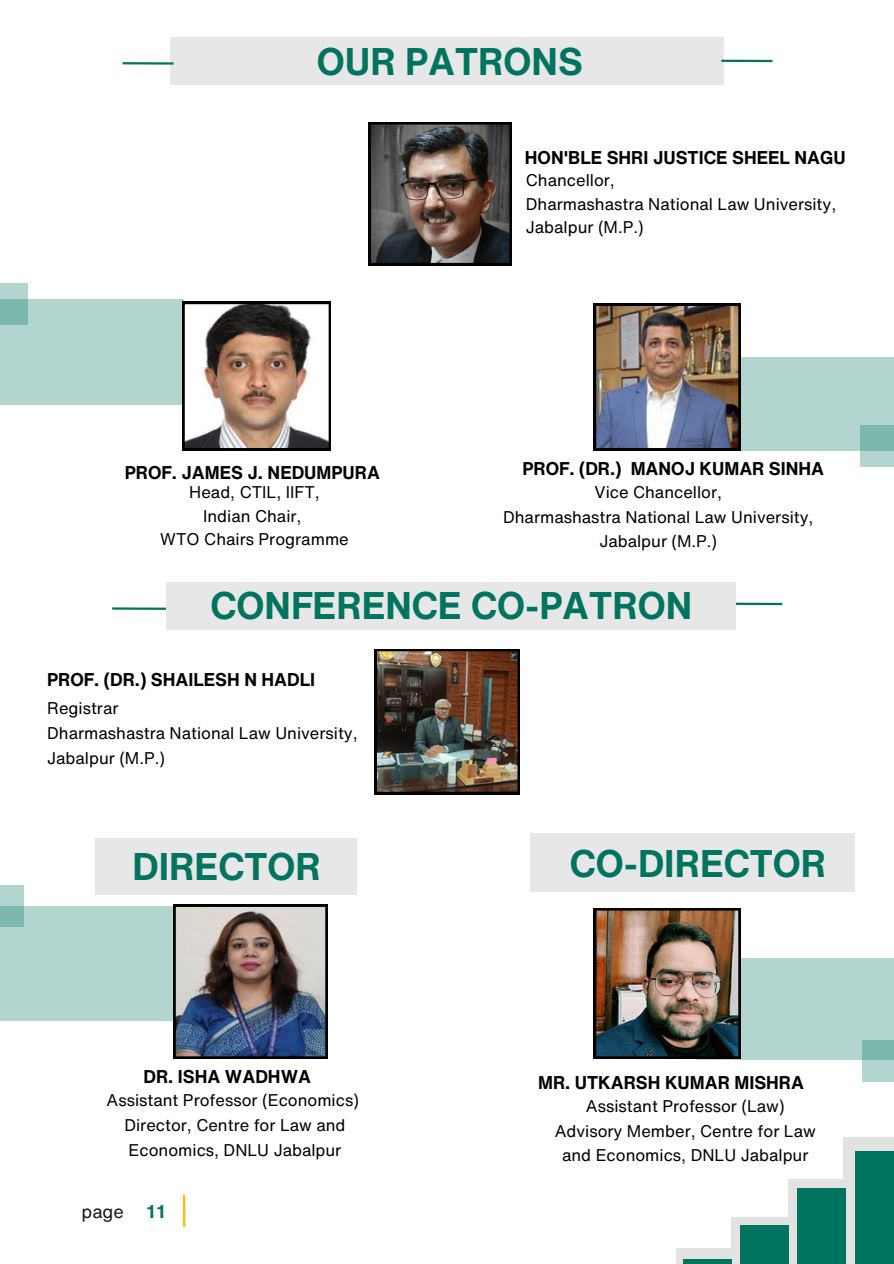
<style>
.page{position:relative;width:894px;height:1264px;background:#fff}
.page>*{position:absolute;margin:0;border:0;box-sizing:border-box;transform-origin:0 0}
.t1{font:700 37.5px "Helvetica Now Text";color:#00745f}
.t2{font:700 18px "Helvetica Now Text";color:#000}
.t3{font:18px "Helvetica Now Text";color:#191717}
.t4{font:700 18px "Helvetica Now Text";color:#00745f}
.t5{font:16.5px/24.8px "Helvetica Now Text";color:#000}
</style>
<div class="page">
<div style="left:0;top:283px;width:27px;height:41px;background:#b3d5cf"></div>
<div style="left:862px;top:1040px;width:31px;height:41px;background:#b3d5cf"></div>
<div style="left:0;top:299px;width:183px;height:105px;background:#b3d5cf"></div>
<svg style="left:860px;top:450px;width:33px;height:17px"></svg>
<div style="left:170px;top:38px;width:554px;height:47px;background:#e7e7e7"></div>
<hr style="left:721px;top:60px;width:51px;height:2px;background:#00745f">
<hr style="left:122px;top:62px;width:51px;height:3px;background:#00745f">
<div style="left:0;top:885px;width:23px;height:41px;background:#b3d5cf"></div>
<div style="left:697px;top:958px;width:196px;height:101px;background:#b3d5cf"></div>
<div style="left:0;top:905px;width:173px;height:115px;background:#b3d5cf"></div>
<div style="left:95px;top:838px;width:261px;height:56px;background:#e7e7e7"></div>
<div style="left:530px;top:833px;width:324px;height:58px;background:#e7e7e7"></div>
<hr style="left:729px;top:602px;width:53px;height:3px;background:#00745f">
<hr style="left:112px;top:607px;width:54px;height:3px;background:#00745f">
<hr style="left:183px;top:1194px;width:2px;height:32px;background:#ffbc00">
<div style="left:842px;top:1136px;width:51px;height:127px;background:#e2e2e2"></div>
<div style="left:854px;top:1151px;width:39px;height:112px;background:#00745f"></div>
<div style="left:787px;top:1179px;width:58px;height:84px;background:#e2e2e2"></div>
<div style="left:797px;top:1188px;width:48px;height:75px;background:#00745f"></div>
<div style="left:731px;top:1216px;width:58px;height:47px;background:#e2e2e2"></div>
<div style="left:740px;top:1225px;width:48px;height:38px;background:#00745f"></div>
<div style="left:675px;top:1247px;width:58px;height:16px;background:#e2e2e2"></div>
<hr style="left:683px;top:1259px;width:48px;height:4px;background:#00745f">
<svg style="left:740px;top:357px;width:153px;height:93px;background:#accfc8"></svg>
<img style="left:593px;top:304px;width:147px;height:146px">
<img style="left:182px;top:302px;width:149px;height:148px">
<img style="left:374px;top:649px;width:145px;height:145px">
<img style="left:173px;top:904px;width:154px;height:154px">
<img style="left:593px;top:908px;width:147px;height:150px">
<img style="left:368px;top:122px;width:143px;height:143px">
<div style="left:166px;top:583px;width:569px;height:47px;background:#e7e7e7"></div>
<p class="t1" style="left:317px;top:33px;width:267px">OUR PATRONS</p>
<p class="t2" style="left:524px;top:144px;width:322px">HON'BLE SHRI JUSTICE SHEEL NAGU</p>
<h2 class="t2" style="left:125px;top:459px;width:256px">PROF. JAMES J. NEDUMPURA</h2>
<p class="t5" style="left:189px;top:479px;width:132px">Head, CTIL, IIFT,</p>
<p class="t5" style="left:203px;top:503px;width:100px">Indian Chair,</p>
<p class="t5" style="left:160px;top:526px;width:190px">WTO Chairs Programme</p>
<p class="t5" style="left:525px;top:168px;width:90px">Chancellor,</p>
<h2 class="t5" style="left:525px;top:192px;width:312px;line-height:23.7px">Dharmashastra National Law University,<br>Jabalpur (M.P.)</h2>
<p class="t2" style="left:522px;top:455px;width:303px">PROF. (DR.) MANOJ KUMAR SINHA</p>
<p class="t5" style="left:594px;top:479px;width:129px">Vice Chancellor,</p>
<p class="t5" style="left:503px;top:504px;width:312px;text-align:center">Dharmashastra National Law University,<br>Jabalpur (M.P.)</p>
<p class="t1" style="left:210px;top:577px;width:483px">CONFERENCE CO-PATRON</p>
<p class="t2" style="left:47px;top:665px;width:269px">PROF. (DR.) SHAILESH N HADLI</p>
<p class="t5" style="left:47px;top:695px;width:73px">Registrar</p>
<h2 class="t5" style="left:47px;top:720px;width:312px">Dharmashastra National Law University,<br>Jabalpur (M.P.)</h2>
<p class="t1" style="left:133px;top:838px;width:190px">DIRECTOR</p>
<h1 class="t1" style="left:569px;top:835px;width:258px">CO-DIRECTOR</h1>
<p class="t2" style="left:143px;top:1063px;width:169px">DR. ISHA WADHWA</p>
<h2 class="t5" style="left:106px;top:1087px;width:254px">Assistant Professor (Economics)</h2>
<p class="t5" style="left:124px;top:1112px;width:223px">Director, Centre for Law and<br>Economics, DNLU Jabalpur</p>
<h1 class="t3" style="left:81px;top:1197px;width:44px">page</h1>
<p class="t4" style="left:147px;top:1197px;width:20px">11</p>
<h1 class="t2" style="left:538px;top:1068px;width:267px">MR. UTKARSH KUMAR MISHRA</h1>
<p class="t5" style="left:585px;top:1093px;width:200px">Assistant Professor (Law)</p>
<h2 class="t5" style="left:554px;top:1117px;width:262px;text-align:center">Advisory Member, Centre for Law and Economics, DNLU Jabalpur</h2>
</div>
